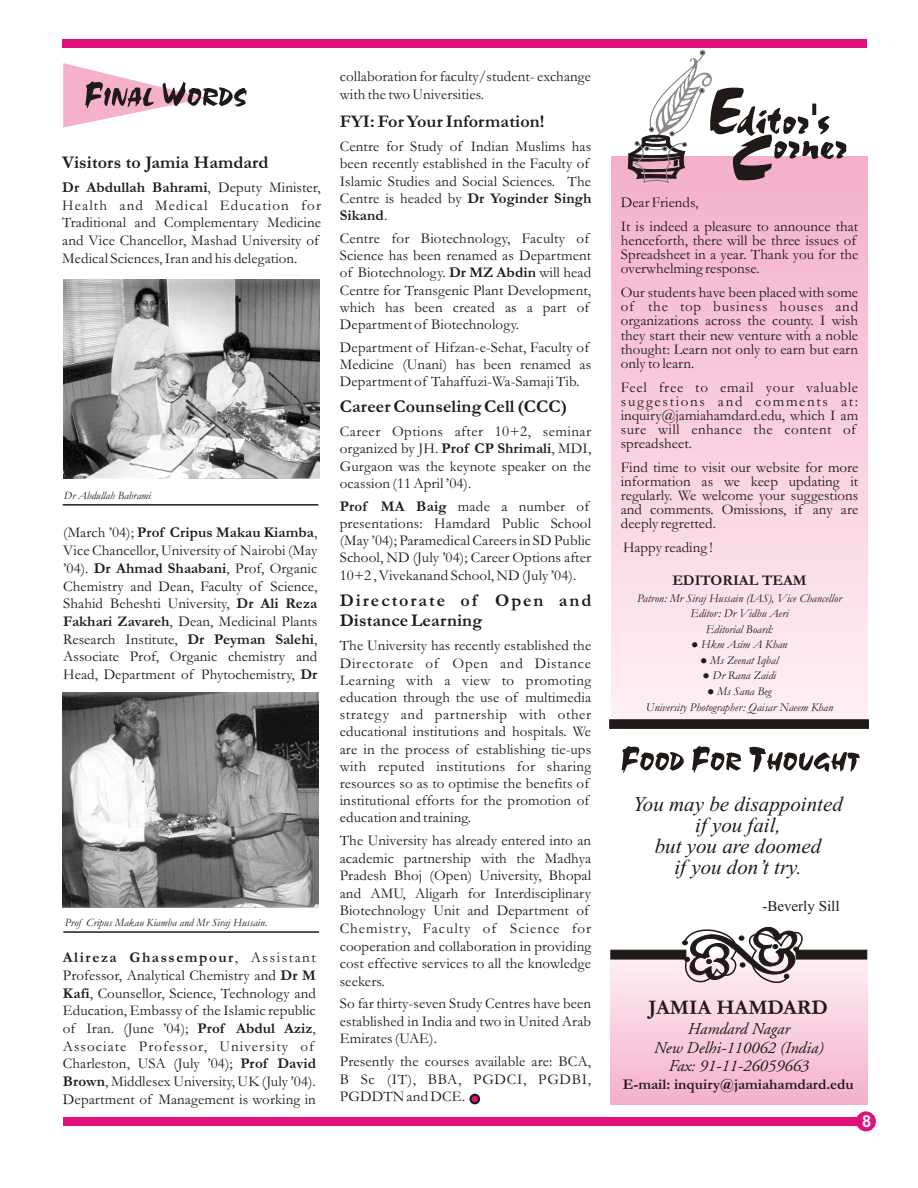
<style>
.page{position:relative;width:918px;height:1188px;background:#fff}
.page>*{position:absolute;margin:0;border:0;box-sizing:border-box;transform-origin:0 0}
.t1{font:italic 21px/21px "Times New Roman";color:#1f1a17;text-align:center}
.t2{font:700 21px "Garamond";color:#1f1a17}
.t3{font:700 18px "Garamond";letter-spacing:.01em;color:#1f1a17}
.t4{font:700 18px/20.7px "Garamond";letter-spacing:.105em;color:#1f1a17}
.t5{font:16.5px/18.8px "Adobe Garamond";color:#1f1a17;text-align:center}
.t6{font:700 16.5px "Arial";color:#fff}
.t7{font:15px/17.2px "Garamond";letter-spacing:.005em;color:#1f1a17}
.t8{font:15px/14.1px "Garamond";letter-spacing:.03em;color:#1f1a17}
.t9{font:700 15px "Garamond";color:#1f1a17}
.t10{font:15px "Times New Roman";color:#1f1a17}
.t11{font:italic 12px/15.5px "Garamond";color:#1f1a17;text-align:center}
.t12{font:italic 11.25px "Garamond";color:#1f1a17}
.s1{font-weight:700}
</style>
<div class="page">
<div style="left:856px;top:1111px;width:20px;height:20px;background:#de127a;border-radius:50%"></div>
<div style="left:63px;top:1117px;width:802px;height:9px;background:#de127a"></div>
<svg style="left:63px;top:63px;width:184px;height:65px"></svg>
<svg style="left:622px;top:746px;width:238px;height:27px"></svg>
<div style="left:611px;top:156px;width:257px;height:566px;background:linear-gradient(to bottom,#f4afcb,#feeff6)"></div>
<svg style="left:628px;top:50px;width:218px;height:133px"></svg>
<svg style="left:611px;top:991px;width:256px;height:114px;background:#f7c7db"></svg>
<svg style="left:611px;top:926px;width:256px;height:65px"></svg>
<div style="left:610px;top:720px;width:259px;height:9px;background:#1f1a17;border:1px solid #1f1a17"></div>
<div style="left:62px;top:39px;width:805px;height:8px;background:#de127a"></div>
<hr style="left:63px;top:504px;width:255px;height:2px;background:#1f1a17">
<img style="left:63px;top:279px;width:257px;height:200px">
<hr style="left:63px;top:931px;width:256px;height:2px;background:#1f1a17">
<img style="left:62px;top:693px;width:257px;height:214px">
<svg style="left:469px;top:1094px;width:11px;height:10px"></svg>
<p class="t3" style="left:62px;top:156px;width:208px">Visitors to Jamia Hamdard</p>
<p class="t7" style="left:62px;top:180px;width:260px;line-height:17.7px"><span class="s1">Dr Abdullah Bahrami</span>, Deputy Minister, Health and Medical Education for Traditional and Complementary Medicine and Vice Chancellor, Mashad University of Medical Sciences, Iran and his delegation.</p>
<p class="t12" style="left:64px;top:492px;width:89px">Dr Abdullah Bahrami</p>
<p class="t7" style="left:63px;top:526px;width:256px;line-height:17.7px;text-align:justify">(March ’04); <span class="s1">Prof Cripus Makau Kiamba</span>, Vice Chancellor, University of Nairobi (May ’04). <span class="s1">Dr Ahmad Shaabani</span>, Prof, Organic Chemistry and Dean, Faculty of Science, Shahid Beheshti University, <span class="s1">Dr Ali Reza Fakhari Zavareh</span>, Dean, Medicinal Plants Research Institute, <span class="s1">Dr Peyman Salehi</span>, Associate Prof, Organic chemistry and Head, Department of Phytochemistry, <span class="s1">Dr</span></p>
<p class="t12" style="left:65px;top:918px;width:204px">Prof Cripus Makau Kiamba and Mr Siraj Hussain.</p>
<p class="t7" style="left:63px;top:950px;width:255px;line-height:17.7px"><span class="s1">Alireza Ghassempour</span>, Assistant Professor, Analytical Chemistry and <span class="s1">Dr M Kafi</span>, Counsellor, Science, Technology and Education, Embassy of the Islamic republic of Iran. (June ’04); <span class="s1">Prof Abdul Aziz</span>, Associate Professor, University of Charleston, USA (July ’04); <span class="s1">Prof David Brown</span>, Middlesex University, UK (July ’04).<br>Department of Management is working in</p>
<p class="t7" style="left:340px;top:69px;width:253px;line-height:17.7px">collaboration for faculty/student- exchange with the two Universities.</p>
<p class="t3" style="left:340px;top:116px;width:206px">FYI: For Your Information!</p>
<p class="t7" style="left:340px;top:140px;width:253px">Centre for Study of Indian Muslims has been recently established in the Faculty of Islamic Studies and Social Sciences. The Centre is headed by <span class="s1">Dr Yoginder Singh Sikand</span>.</p>
<p class="t7" style="left:340px;top:231px;width:253px">Centre for Biotechnology, Faculty of Science has been renamed as Department of Biotechnology. <span class="s1">Dr MZ Abdin</span> will head Centre for Transgenic Plant Development, which has been created as a part of Department of Biotechnology.</p>
<p class="t7" style="left:340px;top:340px;width:253px">Department of Hifzan-e-Sehat, Faculty of<br>Medicine (Unani) has been renamed as<br>Department of Tahaffuzi-Wa-Samaji Tib.</p>
<p class="t3" style="left:340px;top:401px;width:229px">Career Counseling Cell (CCC)</p>
<p class="t7" style="left:340px;top:425px;width:253px;text-align:justify">Career Options after 10+2, seminar organized by JH. <span class="s1">Prof CP Shrimali</span>, MDI, Gurgaon was the keynote speaker on the ocassion (11 April ’04).</p>
<p class="t7" style="left:340px;top:499px;width:253px"><span class="s1">Prof MA Baig</span> made a number of presentations: Hamdard Public School (May ’04); Paramedical Careers in SD Public School, ND (July ’04); Career Options after 10+2 , Vivekanand School, ND (July ’04).</p>
<p class="t4" style="left:340px;top:592px;width:253px">Directorate of Open and<br>Distance Learning</p>
<p class="t7" style="left:340px;top:639px;width:253px">The University has recently established the Directorate of Open and Distance Learning with a view to promoting education through the use of multimedia strategy and partnership with other educational institutions and hospitals. We are in the process of establishing tie-ups with reputed institutions for sharing resources so as to optimise the benefits of institutional efforts for the promotion of education and training.</p>
<p class="t7" style="left:340px;top:833px;width:253px">The University has already entered into an academic partnership with the Madhya Pradesh Bhoj (Open) University, Bhopal and AMU, Aligarh for Interdisciplinary Biotechnology Unit and Department of Chemistry, Faculty of Science for cooperation and collaboration in providing cost effective services to all the knowledge seekers.</p>
<p class="t7" style="left:340px;top:997px;width:253px;text-align:justify">So far thirty-seven Study Centres have been established in India and two in United Arab Emirates (UAE).</p>
<p class="t7" style="left:340px;top:1055px;width:253px;text-align:justify">Presently the courses available are: BCA, B Sc (IT), BBA, PGDCI, PGDBI, PGDDTN and DCE.</p>
<p class="t7" style="left:621px;top:192px;width:239px;line-height:23.9px">Dear Friends,<br>It is indeed a pleasure to announce that</p>
<p class="t7" style="left:621px;top:235px;width:239px;line-height:14.1px">henceforth, there will be three issues of<br>Spreadsheet in a year. Thank you for the overwhelming response.</p>
<p class="t7" style="left:621px;top:287px;width:239px;line-height:14.1px;text-align:justify">Our students have been placed with some of the top business houses and organizations across the county. I wish they start their new venture with a noble thought: Learn not only to earn but earn only to learn.</p>
<p class="t8" style="left:621px;top:382px;width:239px">Feel free to email your valuable suggestions and comments at: inquiry@jamiahamdard.edu, which I am sure will enhance the content of spreadsheet.</p>
<p class="t7" style="left:621px;top:462px;width:239px;line-height:14.1px;text-align:justify">Find time to visit our website for more information as we keep updating it regularly. We welcome your suggestions and comments. Omissions, if any are deeply regretted.</p>
<p class="t7" style="left:623px;top:541px;width:91px">Happy reading !</p>
<p class="t9" style="left:672px;top:576px;width:136px">EDITORIAL TEAM</p>
<p class="t11" style="left:637px;top:592px;width:206px">Patron: Mr Siraj Hussain (IAS), Vice Chancellor<br>Editor: Dr Vidhu Aeri<br>Editorial Board:</p>
<p class="t11" style="left:692px;top:638px;width:97px">● Hkm Asim A Khan</p>
<p class="t11" style="left:701px;top:654px;width:79px">● Ms Zeenat Iqbal</p>
<p class="t11" style="left:703px;top:669px;width:75px">● Dr Rana Zaidi</p>
<p class="t11" style="left:646px;top:685px;width:189px">● Ms Sana Beg<br>University Photographer: Qaisar Naeem Khan</p>
<h1 class="t1" style="left:633px;top:795px;width:211px">You may be disappointed if you fail,<br>but you are doomed<br>if you don’t try.</h1>
<p class="t10" style="left:763px;top:900px;width:79px">-Beverly Sill</p>
<h1 class="t2" style="left:649px;top:1001px;width:181px">JAMIA HAMDARD</h1>
<p class="t5" style="left:654px;top:1021px;width:171px">Hamdard Nagar<br>New Delhi-110062 (India)<br>Fax: 91-11-26059663</p>
<p class="t9" style="left:623px;top:1079px;width:233px">E-mail: inquiry@jamiahamdard.edu</p>
<p class="t6" style="left:862px;top:1115px;width:11px">8</p>
</div>
